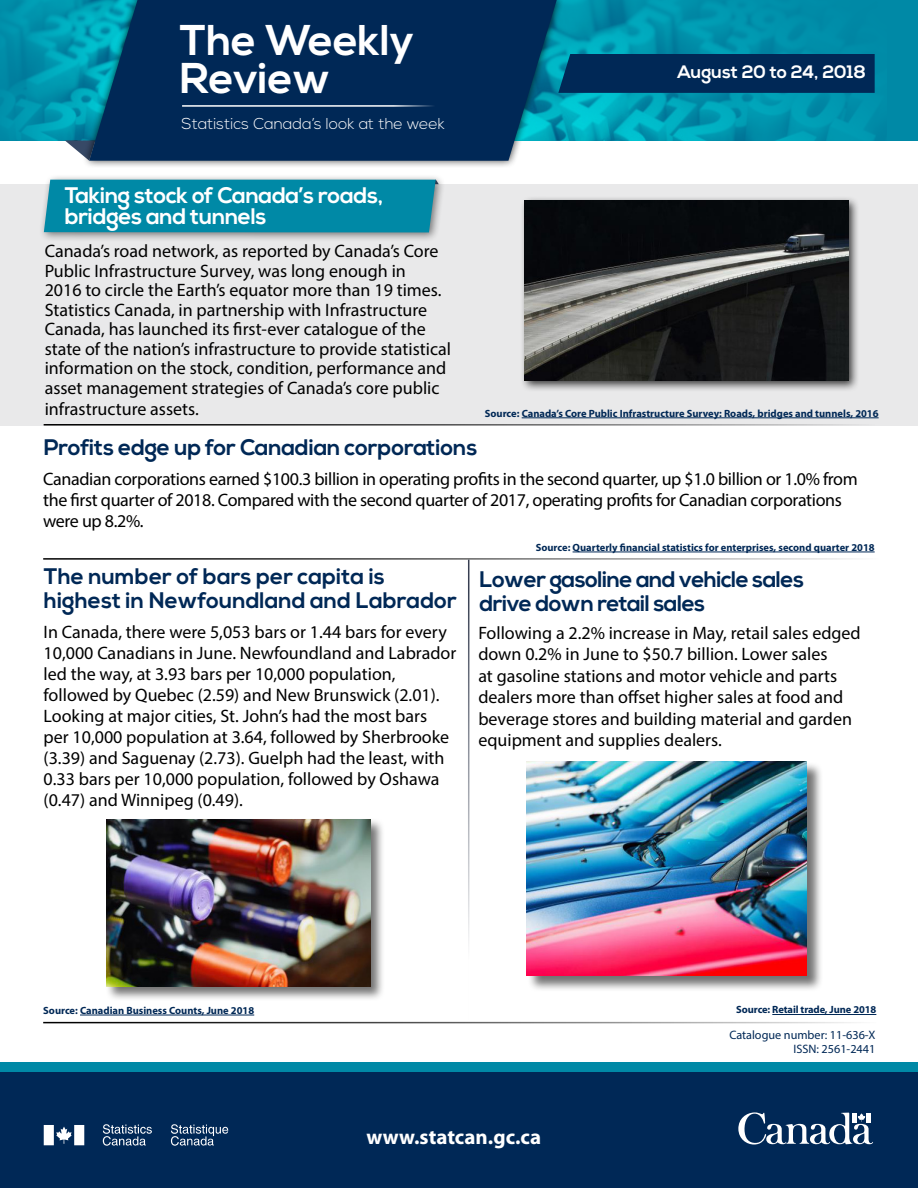
<style>
.page{position:relative;width:918px;height:1188px;background:#fff}
.page>*{position:absolute;margin:0;border:0;box-sizing:border-box;transform-origin:0 0}
.t1{font:700 42.9px/37.5px "Nexa";color:#fff}
.t2{font:700 22.5px/24px "Nexa";letter-spacing:-.01em;color:#002856}
.t3{font:700 22.5px/20.2px "Nexa";letter-spacing:-.015em;color:#fff}
.t4{font:700 21px "Myriad Pro";color:#fff}
.t5{font:18px/21px "Myriad Pro";color:#000}
.t6{font:18px/21px "Myriad Pro";letter-spacing:-.02em;color:#000}
.t7{font:700 18px "Nexa";color:#fff}
.t8{font:300 15.75px "Nexa";color:#fff}
.t9{font:12.15px/13.6px "Myriad Pro";color:#002856;text-align:right}
.t10{font:700 10.5px "Myriad Pro";color:#002856}
</style>
<div class="page">
<div style="left:0;top:184px;width:918px;height:242px;background:#e9e9ea"></div>
<div style="left:0;top:1062px;width:918px;height:10px;background:#0089a6"></div>
<div style="left:0;top:1072px;width:918px;height:116px;background:#002856"></div>
<div style="left:0;top:0;width:918px;height:140px;background:#0089a6"></div>
<svg style="left:65px;top:140px;width:17px;height:15px"></svg>
<img style="left:564px;top:0;width:311px;height:140px">
<img style="left:4px;top:0;width:78px;height:140px">
<div style="left:82px;top:0;width:482px;height:169px;background:#000;opacity:.75"></div>
<svg style="left:89px;top:0;width:468px;height:161px;background:#023560"></svg>
<hr style="left:182px;top:105px;width:264px;height:2px;background:#fff">
<div style="left:558px;top:54px;width:317px;height:39px;background:#002856"></div>
<svg style="left:44px;top:1125px;width:40px;height:20px"></svg>
<svg style="left:171px;top:1124px;width:57px;height:22px"></svg>
<svg style="left:103px;top:1124px;width:49px;height:22px"></svg>
<hr style="left:43px;top:1022px;width:833px;height:1px;background:#000">
<hr style="left:573px;top:552px;width:302px;height:1px;background:#002856">
<div style="left:38px;top:173px;width:407px;height:70px;background:#000;opacity:.5"></div>
<div style="left:44px;top:179px;width:395px;height:53px;background:#0089a6"></div>
<hr style="left:772px;top:1014px;width:104px;height:1px;background:#002856">
<hr style="left:522px;top:418px;width:357px;height:1px;background:#002856">
<hr style="left:80px;top:1015px;width:174px;height:1px;background:#002856">
<hr style="left:43px;top:558px;width:836px;height:2px;background:#000">
<svg style="left:738px;top:1112px;width:135px;height:33px"></svg>
<div style="left:527px;top:762px;width:297px;height:230px;background:#000;opacity:.55"></div>
<img style="left:527px;top:761px;width:280px;height:214px">
<hr style="left:44px;top:424px;width:831px;height:2px;background:#000">
<div style="left:105px;top:818px;width:280px;height:184px;background:#000;opacity:.55"></div>
<img style="left:107px;top:819px;width:263px;height:167px">
<div style="left:520px;top:195px;width:340px;height:197px;background:#000;opacity:.75"></div>
<img style="left:524px;top:200px;width:324px;height:180px">
<hr style="left:468px;top:560px;width:1px;height:461px;background:#373f51">
<h1 class="t1" style="left:180px;top:23px;width:236px">The Weekly<br>Review</h1>
<p class="t8" style="left:182px;top:114px;width:265px">Statistics Canada’s look at the week</p>
<p class="t7" style="left:677px;top:62px;width:190px">August 20 to 24, 2018</p>
<p class="t3" style="left:65px;top:186px;width:320px">Taking stock of Canada’s roads, bridges and tunnels</p>
<p class="t5" style="left:45px;top:241px;width:408px;line-height:19.5px">Canada’s road network, as reported by Canada’s Core Public Infrastructure Survey, was long enough in<br>2016 to circle the Earth’s equator more than 19 times.<br>Statistics Canada, in partnership with Infrastructure Canada, has launched its first-ever catalogue of the state of the nation’s infrastructure to provide statistical information on the stock, condition, performance and asset management strategies of Canada’s core public</p>
<p class="t5" style="left:45px;top:398px;width:156px">infrastructure assets.</p>
<p class="t2" style="left:44px;top:436px;width:435px">Profits edge up for Canadian corporations</p>
<p class="t10" style="left:485px;top:406px;width:395px">Source: Canada’s Core Public Infrastructure Survey: Roads, bridges and tunnels, 2016</p>
<p class="t6" style="left:43px;top:468px;width:816px">Canadian corporations earned $100.3 billion in operating profits in the second quarter, up $1.0 billion or 1.0% from the first quarter of 2018. Compared with the second quarter of 2017, operating profits for Canadian corporations were up 8.2%.</p>
<p class="t2" style="left:44px;top:565px;width:415px">The number of bars per capita is highest in Newfoundland and Labrador</p>
<p class="t5" style="left:44px;top:622px;width:414px">In Canada, there were 5,053 bars or 1.44 bars for every 10,000 Canadians in June. Newfoundland and Labrador led the way, at 3.93 bars per 10,000 population, followed by Quebec (2.59) and New Brunswick (2.01).<br>Looking at major cities, St. John’s had the most bars per 10,000 population at 3.64, followed by Sherbrooke (3.39) and Saguenay (2.73). Guelph had the least, with 0.33 bars per 10,000 population, followed by Oshawa (0.47) and Winnipeg (0.49).</p>
<p class="t10" style="left:536px;top:541px;width:340px">Source: Quarterly financial statistics for enterprises, second quarter 2018</p>
<p class="t2" style="left:480px;top:568px;width:326px">Lower gasoline and vehicle sales drive down retail sales</p>
<p class="t5" style="left:478px;top:622px;width:384px;line-height:21.5px">Following a 2.2% increase in May, retail sales edged down 0.2% in June to $50.7 billion. Lower sales<br>at gasoline stations and motor vehicle and parts dealers more than offset higher sales at food and beverage stores and building material and garden equipment and supplies dealers.</p>
<p class="t10" style="left:43px;top:1004px;width:213px">Source: Canadian Business Counts, June 2018</p>
<p class="t10" style="left:736px;top:1003px;width:142px">Source: Retail trade, June 2018</p>
<p class="t9" style="left:729px;top:1028px;width:148px">Catalogue number: 11-636-X<br>ISSN: 2561-2441</p>
<p class="t4" style="left:367px;top:1123px;width:176px">www.statcan.gc.ca</p>
</div>
